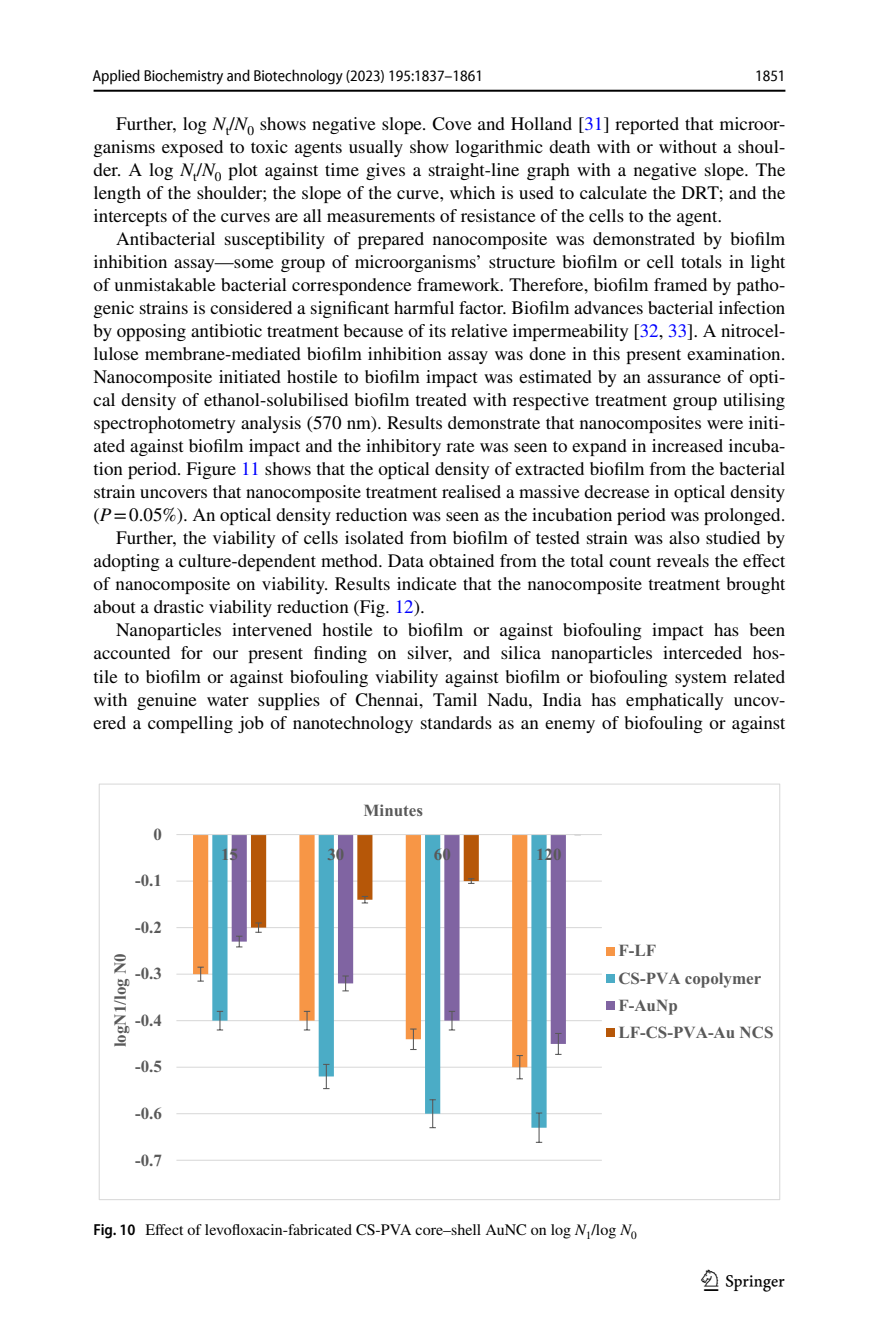
<style>
.page{position:relative;width:879px;height:1333px;background:#fff}
.page>*{position:absolute;margin:0;border:0;box-sizing:border-box;transform-origin:0 0}
.t1{font:30px "Springnew Regular 5";color:#000}
.t2{font:19px/23px "STIX";color:#000;text-align:justify}
.t3{font:17px/27.2px "Times New Roman PS Bold MT4";color:#595959}
.t4{font:16px "STIX";color:#000}
.t5{font:semi-condensed 16px "Myriad Pro Unic";color:#000}
.s1{font-style:italic}
.s2{color:#00f}
.s3{font-family:"Myriad Pro";font-weight:600;font-stretch:semi-condensed}
</style>
<div class="page">
<hr style="left:94px;top:90px;width:691px;height:2px;background:#000">
<hr style="left:176px;top:1159px;width:426px;height:1px;background:#d9d9d9">
<hr style="left:176px;top:1113px;width:426px;height:1px;background:#d9d9d9">
<hr style="left:176px;top:1066px;width:426px;height:1px;background:#d9d9d9">
<hr style="left:176px;top:1020px;width:426px;height:1px;background:#d9d9d9">
<hr style="left:176px;top:973px;width:426px;height:1px;background:#d9d9d9">
<hr style="left:176px;top:927px;width:426px;height:1px;background:#d9d9d9">
<hr style="left:176px;top:880px;width:426px;height:1px;background:#d9d9d9">
<svg style="left:193px;top:835px;width:19px;height:232px"></svg>
<svg style="left:212px;top:835px;width:334px;height:292px"></svg>
<svg style="left:232px;top:835px;width:334px;height:208px"></svg>
<svg style="left:197px;top:966px;width:7px;height:15px"></svg>
<svg style="left:304px;top:1010px;width:6px;height:20px"></svg>
<svg style="left:410px;top:1028px;width:6px;height:21px"></svg>
<svg style="left:516px;top:1054px;width:7px;height:25px"></svg>
<svg style="left:217px;top:1010px;width:6px;height:20px"></svg>
<svg style="left:323px;top:1063px;width:6px;height:26px"></svg>
<svg style="left:429px;top:1099px;width:7px;height:29px"></svg>
<svg style="left:536px;top:1112px;width:6px;height:30px"></svg>
<svg style="left:236px;top:935px;width:6px;height:12px"></svg>
<svg style="left:342px;top:975px;width:7px;height:16px"></svg>
<svg style="left:449px;top:1010px;width:6px;height:20px"></svg>
<svg style="left:555px;top:1032px;width:6px;height:22px"></svg>
<svg style="left:251px;top:835px;width:228px;height:97px"></svg>
<hr style="left:176px;top:834px;width:426px;height:1px;background:#d9d9d9">
<div style="left:606px;top:946px;width:8px;height:9px;background:#f79646"></div>
<div style="left:606px;top:974px;width:8px;height:8px;background:#4bacc6"></div>
<div style="left:606px;top:1001px;width:8px;height:8px;background:#8064a2"></div>
<div style="left:606px;top:1028px;width:8px;height:8px;background:#b65708"></div>
<p class="t5" style="left:92px;top:69px;width:392px">Applied Biochemistry and Biotechnology (2023) 195:1837–1861</p>
<p class="t5" style="left:755px;top:69px;width:32px">1851</p>
<p class="t2" style="left:94px;top:113px;width:693px;text-indent:23px">Further, log <span class="s1">N</span><sub>t</sub>/<span class="s1">N</span><sub>0</sub> shows negative slope. Cove and Holland [<span class="s2">31</span>] reported that microor&shy;ganisms exposed to toxic agents usually show logarithmic death with or without a shoul&shy;der. A log <span class="s1">N</span><sub>t</sub>/<span class="s1">N</span><sub>0</sub> plot against time gives a straight-line graph with a negative slope. The length of the shoulder; the slope of the curve, which is used to calculate the DRT; and the intercepts of the curves are all measurements of resistance of the cells to the agent.</p>
<p class="t2" style="left:116px;top:228px;width:670px">Antibacterial susceptibility of prepared nanocomposite was demonstrated by biofilm</p>
<p class="t2" style="left:94px;top:251px;width:693px">inhibition assay—some group of microorganisms’ structure biofilm or cell totals in light</p>
<p class="t2" style="left:94px;top:274px;width:693px">of unmistakable bacterial correspondence framework. Therefore, biofilm framed by patho-</p>
<p class="t2" style="left:94px;top:297px;width:693px">genic strains is considered a significant harmful factor. Biofilm advances bacterial infection</p>
<p class="t2" style="left:94px;top:320px;width:693px">by opposing antibiotic treatment because of its relative impermeability [<span class="s2">32</span>, <span class="s2">33</span>]. A nitrocel-</p>
<p class="t2" style="left:94px;top:343px;width:693px">lulose membrane-mediated biofilm inhibition assay was done in this present examination.</p>
<p class="t2" style="left:94px;top:366px;width:693px">Nanocomposite initiated hostile to biofilm impact was estimated by an assurance of opti-</p>
<p class="t2" style="left:94px;top:389px;width:693px">cal density of ethanol-solubilised biofilm treated with respective treatment group utilising</p>
<p class="t2" style="left:94px;top:412px;width:693px">spectrophotometry analysis (570 nm). Results demonstrate that nanocomposites were initi-</p>
<p class="t2" style="left:94px;top:435px;width:693px">ated against biofilm impact and the inhibitory rate was seen to expand in increased incuba-</p>
<p class="t2" style="left:94px;top:458px;width:693px">tion period. Figure <span class="s2">11</span> shows that the optical density of extracted biofilm from the bacterial</p>
<p class="t2" style="left:94px;top:481px;width:693px">strain uncovers that nanocomposite treatment realised a massive decrease in optical density</p>
<p class="t2" style="left:94px;top:504px;width:693px">(<span class="s1">P</span>=0.05%). An optical density reduction was seen as the incubation period was prolonged.</p>
<p class="t2" style="left:116px;top:527px;width:670px">Further, the viability of cells isolated from biofilm of tested strain was also studied by</p>
<p class="t2" style="left:94px;top:551px;width:693px">adopting a culture-dependent method. Data obtained from the total count reveals the effect</p>
<p class="t2" style="left:94px;top:574px;width:693px">of nanocomposite on viability. Results indicate that the nanocomposite treatment brought</p>
<p class="t2" style="left:94px;top:597px;width:333px">about a drastic viability reduction (Fig. <span class="s2">12</span>).</p>
<p class="t2" style="left:116px;top:620px;width:670px">Nanoparticles intervened hostile to biofilm or against biofouling impact has been</p>
<p class="t2" style="left:94px;top:643px;width:693px">accounted for our present finding on silver, and silica nanoparticles interceded hos-</p>
<p class="t2" style="left:94px;top:666px;width:693px">tile to biofilm or against biofouling viability against biofilm or biofouling system related</p>
<p class="t2" style="left:94px;top:689px;width:693px">with genuine water supplies of Chennai, Tamil Nadu, India has emphatically uncov-</p>
<p class="t2" style="left:94px;top:712px;width:693px">ered a compelling job of nanotechnology standards as an enemy of biofouling or against</p>
<p class="t3" style="left:153px;top:820px;width:10px">0</p>
<p class="t3" style="left:135px;top:866px;width:28px">-0.1</p>
<p class="t3" style="left:135px;top:913px;width:28px">-0.2</p>
<p class="t3" style="left:106px;top:1047px;width:95px;rotate:-90deg">logN1/log N0</p>
<p class="t3" style="left:135px;top:959px;width:28px">-0.3</p>
<p class="t3" style="left:135px;top:1006px;width:28px">-0.4</p>
<p class="t3" style="left:135px;top:1052px;width:28px">-0.5</p>
<p class="t3" style="left:135px;top:1099px;width:28px">-0.6</p>
<p class="t3" style="left:135px;top:1145px;width:28px">-0.7</p>
<p class="t3" style="left:363px;top:795px;width:61px">Minutes</p>
<p class="t3" style="left:221px;top:840px;width:18px">15</p>
<p class="t3" style="left:327px;top:840px;width:18px">30</p>
<p class="t3" style="left:434px;top:840px;width:18px">60</p>
<p class="t3" style="left:536px;top:840px;width:27px">120</p>
<p class="t3" style="left:618px;top:936px;width:157px">F-LF<br>CS-PVA copolymer<br>F-AuNp<br>LF-CS-PVA-Au NCS</p>
<p class="t4" style="left:94px;top:1218px;width:544px"><span class="s3">Fig. 10</span> Effect of levofloxacin-fabricated CS-PVA core–shell AuNC on log <span class="s1">N</span><sub>1</sub>/log <span class="s1">N</span><sub>0</sub></p>
<h1 class="t1" style="left:704px;top:1269px;width:83px">1 3</h1>
</div>
